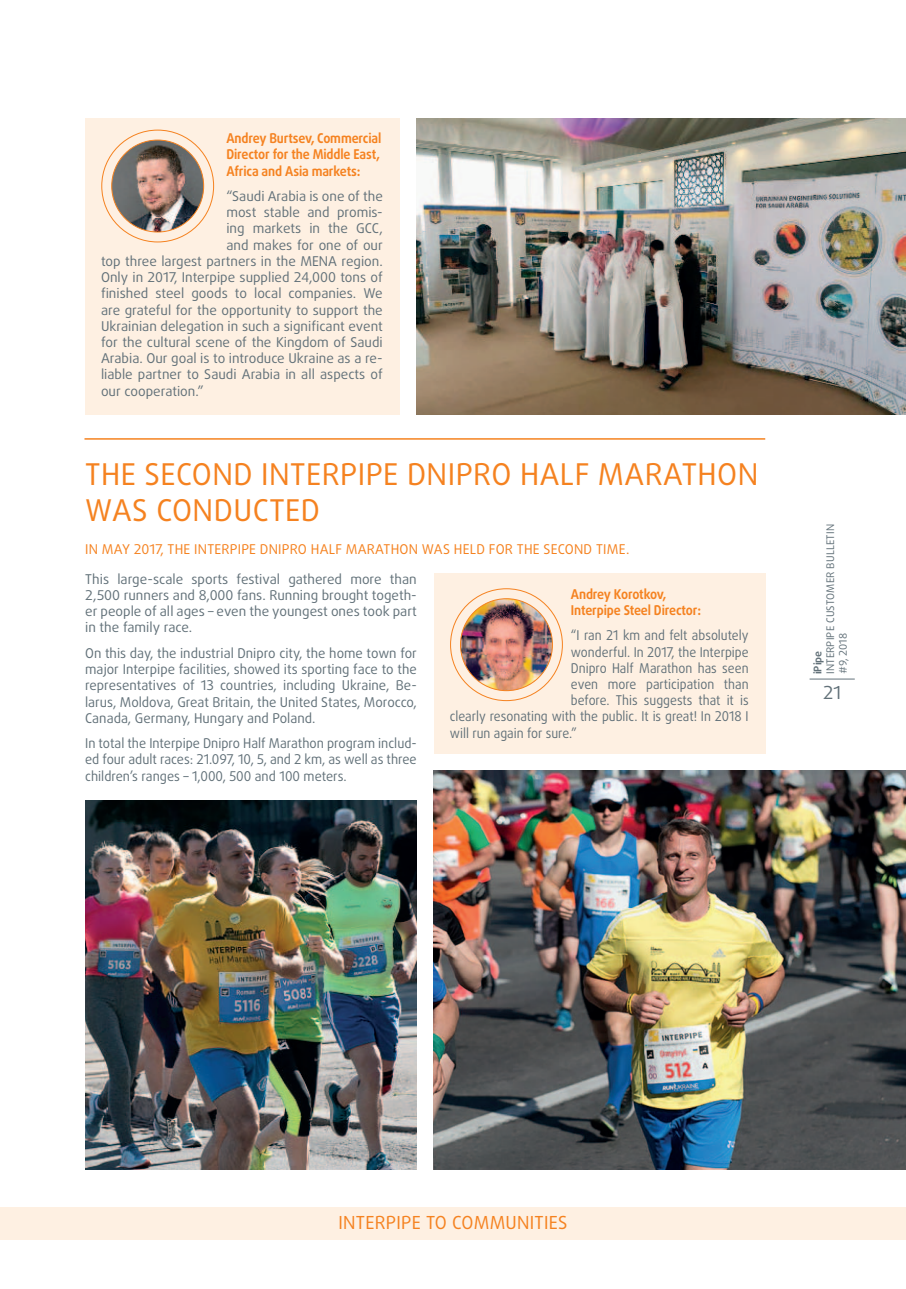
<style>
.page{position:relative;width:906px;height:1289px;background:#fff}
.page>*{position:absolute;margin:0;border:0;box-sizing:border-box;transform-origin:0 0}
.t1{font:30px/36px "Daxline Pro";letter-spacing:.015em;color:#f58220}
.t2{font:18px "Daxline Pro";color:#f58220}
.t3{font:18px "Daxline Pro";color:#627179}
.t4{font:13.5px/16.2px "Daxline Pro";color:#627179;text-align:justify}
.t5{font:13.5px "Daxline Pro";color:#627179;scale:.92 1}
.t6{font:13.5px/16.2px "Daxline Pro";color:#627179;text-align:justify;scale:.95 1}
.t7{font:700 13.5px/16.2px "Daxline Pro";letter-spacing:-.01em;color:#f58220;text-align:justify;scale:.92 1}
.t8{font:13.5px "Daxline Pro";letter-spacing:.015em;color:#f58220}
.t9{font:10.5px/12.6px "Daxline Pro";letter-spacing:.015em;color:#627179}
.t10{font:700 10.5px "Daxline Pro";color:#627179}
</style>
<div class="page">
<hr style="left:809px;top:678px;width:45px;height:1px;background:#64737b">
<div style="left:85px;top:118px;width:315px;height:297px;background:#fef0e2"></div>
<img style="left:112px;top:140px;width:92px;height:92px;border-radius:46px">
<img style="left:417px;top:118px;width:489px;height:297px">
<hr style="left:84px;top:438px;width:681px;height:1px;background:#f58220">
<img style="left:85px;top:800px;width:332px;height:369px">
<img style="left:434px;top:770px;width:472px;height:399px">
<div style="left:434px;top:573px;width:331px;height:180px;background:#fef0e2"></div>
<img style="left:460px;top:598px;width:92px;height:92px;border-radius:46px">
<div style="left:0;top:1206px;width:906px;height:33px;background:#fef0e2"></div>
<p class="t7" style="left:226px;top:130px;width:170px">Andrey Burtsev, Commercial Director for the Middle East, Africa and Asia markets:</p>
<p class="t4" style="left:226px;top:188px;width:158px">“Saudi Arabia is one of the</p>
<p class="t4" style="left:226px;top:204px;width:158px">most stable and promis-</p>
<p class="t4" style="left:226px;top:220px;width:158px">ing markets in the GCC,</p>
<p class="t4" style="left:226px;top:236px;width:158px">and makes for one of our</p>
<p class="t4" style="left:101px;top:253px;width:283px">top three largest partners in the MENA region.</p>
<p class="t4" style="left:101px;top:269px;width:283px">Only in 2017, Interpipe supplied 24,000 tons of</p>
<p class="t4" style="left:101px;top:285px;width:283px">finished steel goods to local companies. We</p>
<p class="t4" style="left:101px;top:301px;width:283px">are grateful for the opportunity to support the</p>
<p class="t4" style="left:101px;top:317px;width:283px">Ukrainian delegation in such a significant event</p>
<p class="t4" style="left:101px;top:334px;width:283px">for the cultural scene of the Kingdom of Saudi</p>
<p class="t4" style="left:101px;top:350px;width:283px">Arabia. Our goal is to introduce Ukraine as a re-</p>
<p class="t4" style="left:101px;top:366px;width:283px">liable partner to Saudi Arabia in all aspects of</p>
<p class="t4" style="left:101px;top:382px;width:104px">our cooperation.”</p>
<h1 class="t1" style="left:85px;top:456px;width:674px">THE SECOND INTERPIPE DNIPRO HALF MARATHON<br>WAS CONDUCTED</h1>
<p class="t8" style="left:85px;top:540px;width:91px">In May 2017, the</p>
<p class="t8" style="left:194px;top:540px;width:12px">Interpipe</p>
<p class="t8" style="left:260px;top:540px;width:18px">Dnipro</p>
<p class="t8" style="left:311px;top:540px;width:17px">Half</p>
<p class="t8" style="left:346px;top:540px;width:22px">Marathon</p>
<p class="t8" style="left:422px;top:540px;width:41px">was held</p>
<p class="t8" style="left:489px;top:540px;width:9px">for</p>
<p class="t8" style="left:517px;top:540px;width:9px">the</p>
<p class="t8" style="left:543px;top:540px;width:9px">second</p>
<p class="t8" style="left:596px;top:540px;width:9px">time</p>
<p class="t8" style="left:626px;top:540px;width:5px">.</p>
<p class="t4" style="left:85px;top:570px;width:333px">This large-scale sports festival gathered more than 2,500 runners and 8,000 fans. Running brought togeth&shy;er people of all ages – even the youngest ones took part in the family race.</p>
<p class="t4" style="left:85px;top:644px;width:333px">On this day, the industrial Dnipro city, the home town for major Interpipe facilities, showed its sporting face to the representatives of 13 countries, including Ukraine, Be&shy;larus, Moldova, Great Britain, the United States, Morocco, Canada, Germany, Hungary and Poland.</p>
<p class="t6" style="left:85px;top:735px;width:350px">In total the Interpipe Dnipro Half Marathon program includ&shy;ed four adult races: 21.097, 10, 5, and 2 km, as well as three children’s ranges – 1,000, 500 and 100 meters.</p>
<p class="t7" style="left:571px;top:585px;width:143px">Andrey Korotkov,<br>Interpipe Steel Director:</p>
<p class="t5" style="left:571px;top:627px;width:195px">“I ran 21 km and felt absolutely</p>
<p class="t5" style="left:571px;top:643px;width:195px">wonderful. In 2017, the Interpipe</p>
<p class="t5" style="left:571px;top:659px;width:195px">Dnipro Half Marathon has seen</p>
<p class="t5" style="left:571px;top:675px;width:195px">even more participation than</p>
<p class="t5" style="left:571px;top:692px;width:195px">before. This suggests that it is</p>
<p class="t5" style="left:450px;top:708px;width:326px">clearly resonating with the public. It is great! In 2018 I</p>
<p class="t5" style="left:450px;top:724px;width:140px">will run again for sure.”</p>
<p class="t9" style="left:824px;top:674px;width:152px;rotate:-90deg">Interpi pe Customer Bulleti n #9, 2018</p>
<h2 class="t3" style="left:823px;top:681px;width:20px">21</h2>
<p class="t10" style="left:811px;top:674px;width:25px;rotate:-90deg">iPipe</p>
<h2 class="t2" style="left:338px;top:1211px;width:16px">Interpipe</h2>
<h2 class="t2" style="left:426px;top:1211px;width:48px">to Communities</h2>
</div>
